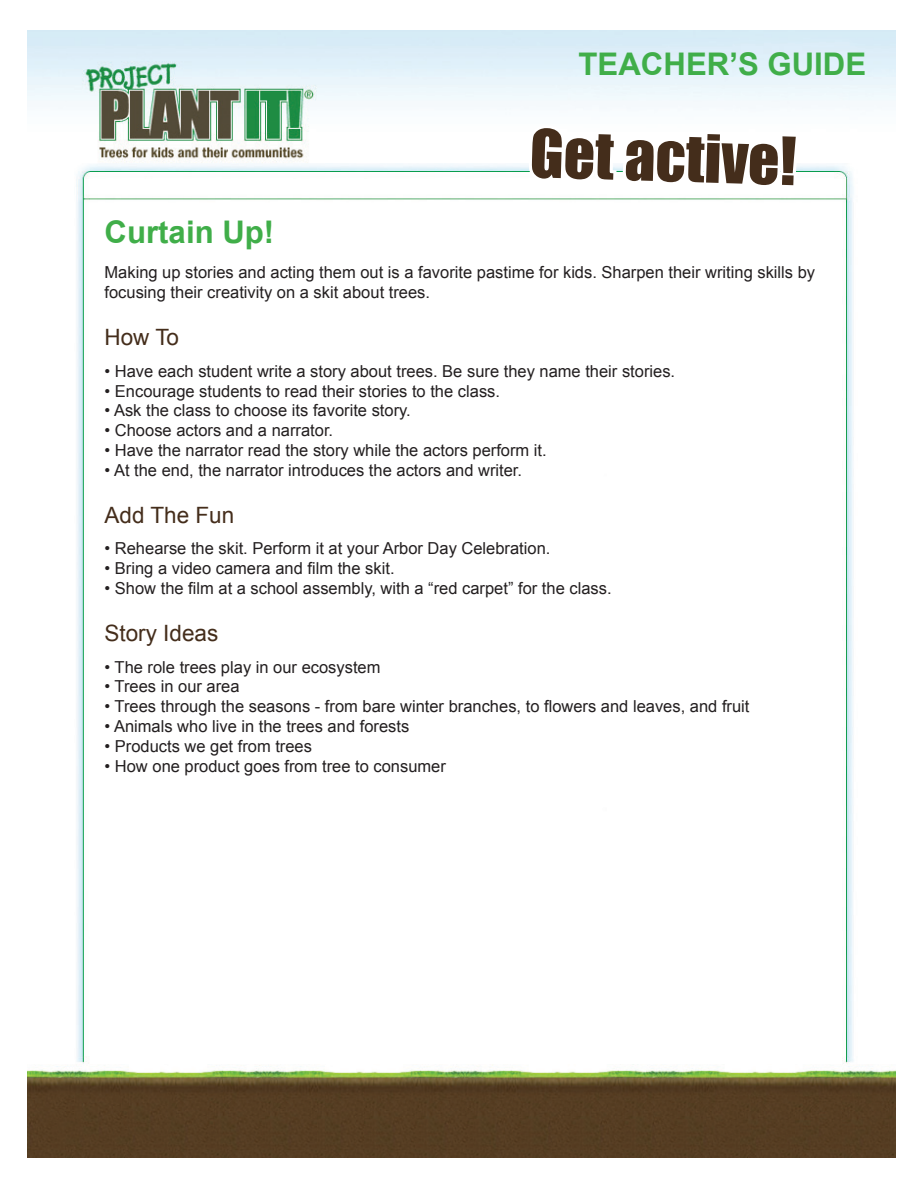
<style>
.page{position:relative;width:918px;height:1188px;background:#fff}
.page>*{position:absolute;margin:0;border:0;box-sizing:border-box;transform-origin:0 0}
.t1{font:61.35px "Impact";color:#442d1b}
.t2{font:700 31.2px "Arial";color:#40ae49}
.t3{font:22.5px "Arial";color:#442d1b}
.t4{font:16.5px/19.8px "Arial";color:#231f20}
</style>
<div class="page">
<img style="left:28px;top:31px;width:868px;height:1127px">
<svg style="left:525px;top:30px;width:277px;height:547px"></svg>
<p class="t2" style="left:579px;top:43px;width:289px">TEACHER’S GUIDE</p>
<p class="t1" style="left:532px;top:105px;width:268px;rotate:2deg">Get active!</p>
<p class="t2" style="left:105px;top:212px;width:171px">Curtain Up!</p>
<p class="t4" style="left:105px;top:263px;width:712px">Making up stories and acting them out is a favorite pastime for kids. Sharpen their writing skills by focusing their creativity on a skit about trees.</p>
<p class="t3" style="left:105px;top:322px;width:76px">How To</p>
<p class="t4" style="left:105px;top:361px;width:572px">• Have each student write a story about trees. Be sure they name their stories.</p>
<p class="t4" style="left:105px;top:381px;width:397px">• Encourage students to read their stories to the class.</p>
<p class="t4" style="left:105px;top:401px;width:308px">• Ask the class to choose its favorite story.</p>
<p class="t4" style="left:105px;top:421px;width:230px">• Choose actors and a narrator.</p>
<p class="t4" style="left:105px;top:441px;width:444px">• Have the narrator read the story while the actors perform it.</p>
<p class="t4" style="left:105px;top:460px;width:419px">• At the end, the narrator introduces the actors and writer.</p>
<p class="t3" style="left:105px;top:500px;width:131px">Add The Fun</p>
<p class="t4" style="left:105px;top:539px;width:447px">• Rehearse the skit. Perform it at your Arbor Day Celebration.</p>
<p class="t4" style="left:105px;top:559px;width:292px">• Bring a video camera and film the skit.</p>
<p class="t4" style="left:105px;top:579px;width:509px">• Show the film at a school assembly, with a “red carpet” for the class.</p>
<p class="t3" style="left:105px;top:618px;width:115px">Story Ideas</p>
<p class="t4" style="left:105px;top:657px;width:277px">• The role trees play in our ecosystem</p>
<p class="t4" style="left:105px;top:677px;width:137px">• Trees in our area</p>
<p class="t4" style="left:105px;top:697px;width:646px">• Trees through the seasons - from bare winter branches, to flowers and leaves, and fruit</p>
<p class="t4" style="left:105px;top:717px;width:306px">• Animals who live in the trees and forests</p>
<p class="t4" style="left:105px;top:736px;width:209px">• Products we get from trees</p>
<p class="t4" style="left:105px;top:756px;width:343px">• How one product goes from tree to consumer</p>
</div>
